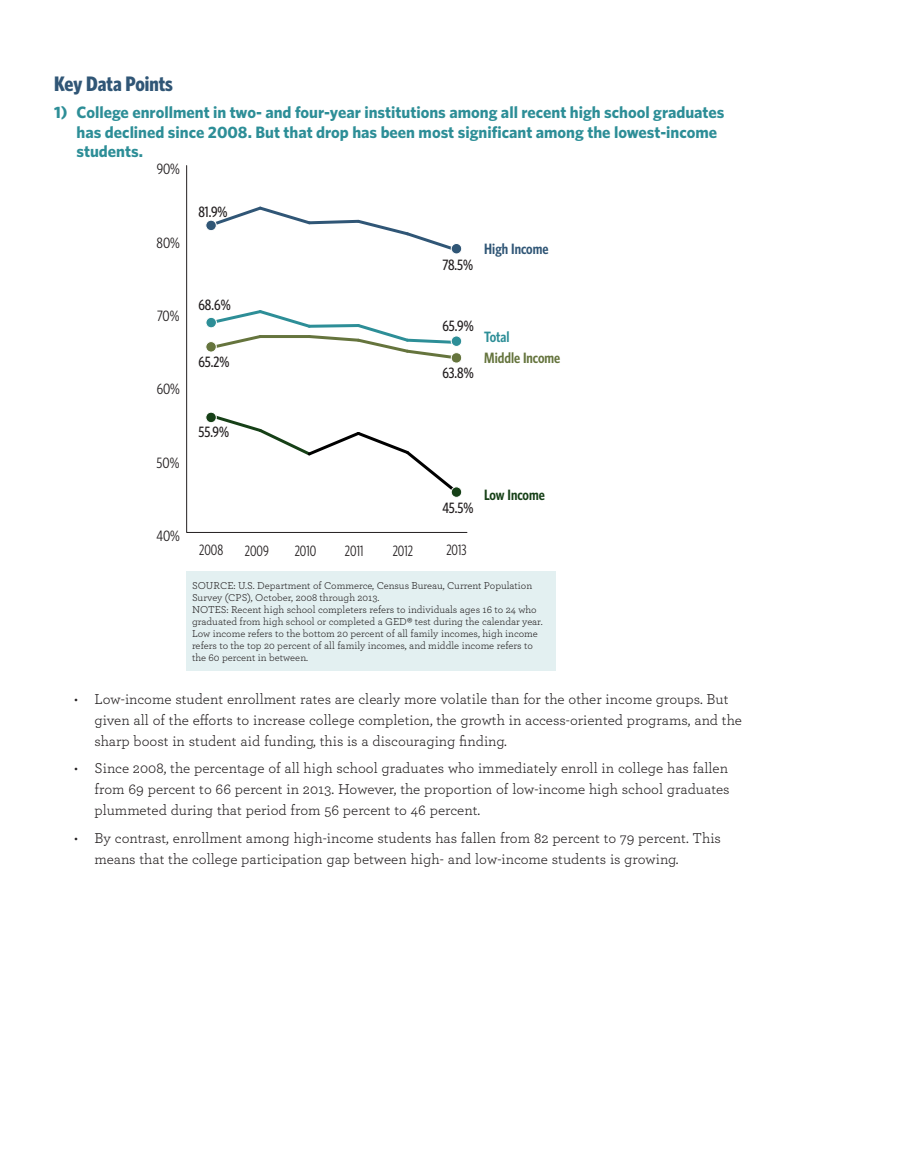
<style>
.page{position:relative;width:905px;height:1175px;background:#fff}
.page>*{position:absolute;margin:0;border:0;box-sizing:border-box;transform-origin:0 0}
.Dept_Article_Title{font:700 21px "Whitney Condensed";color:#305676}
.Key_points{font:700 16.5px/19.8px "Whitney";color:#2d8e97}
.t1{font:15px/21px "Archer";color:#231f20}
.t2{font:500 15px "Whitney Condensed";color:#231f20}
.t3{font:15px "Whitney Condensed";color:#231f20;scale:.9 1}
.t4{font:15px "Whitney Condensed";color:#231f20}
.t5{font:600 15px "Whitney Condensed";color:#65743d}
.t6{font:600 15px "Whitney Condensed";color:#305676}
.t7{font:600 15px "Whitney Condensed";color:#164017}
.t8{font:600 15px "Whitney Condensed";letter-spacing:-.005em;color:#2d8e97}
.t9{font:10.5px/12px "Archer";color:#231f20}
.s1{font-family:"Myriad"}
</style>
<div class="page">
<div style="left:186px;top:570px;width:369px;height:100px;background:#e3f0f1"></div>
<svg style="left:186px;top:165px;width:281px;height:368px"></svg>
<svg style="left:207px;top:204px;width:253px;height:50px"></svg>
<svg style="left:207px;top:412px;width:253px;height:84px"></svg>
<div style="left:206px;top:220px;width:10px;height:11px;background:#305676;border-radius:50%"></div>
<div style="left:205px;top:220px;width:12px;height:11px;border:1px solid #fff;border-radius:50%"></div>
<div style="left:205px;top:317px;width:12px;height:11px;border:1px solid #fff;border-radius:50%"></div>
<div style="left:205px;top:341px;width:12px;height:11px;border:1px solid #fff;border-radius:50%"></div>
<div style="left:206px;top:412px;width:10px;height:10px;background:#164017;border-radius:50%"></div>
<div style="left:205px;top:412px;width:12px;height:11px;border:1px solid #fff;border-radius:50%"></div>
<div style="left:451px;top:243px;width:10px;height:11px;background:#305676;border-radius:50%"></div>
<div style="left:451px;top:243px;width:11px;height:11px;border:1px solid #fff;border-radius:50%"></div>
<svg style="left:207px;top:308px;width:257px;height:58px"></svg>
<div style="left:451px;top:487px;width:10px;height:10px;background:#164017;border-radius:50%"></div>
<div style="left:451px;top:486px;width:11px;height:11px;border:1px solid #fff;border-radius:50%"></div>
<p class="Dept_Article_Title" style="left:54px;top:71px;width:120px">Key Data Points</p>
<p class="Key_points" style="left:76px;top:102px;width:649px;text-indent:-22px">1) College enrollment in two- and four-year institutions among all recent high school graduates has declined since 2008. But that drop has been most significant among the lowest-income students.</p>
<p class="t4" style="left:157px;top:160px;width:25px">90%</p>
<p class="t4" style="left:157px;top:233px;width:25px">80%</p>
<p class="t4" style="left:157px;top:307px;width:24px">70%</p>
<p class="t4" style="left:157px;top:380px;width:25px">60%</p>
<p class="t4" style="left:157px;top:453px;width:24px">50%</p>
<p class="t4" style="left:156px;top:527px;width:25px">40%</p>
<p class="t2" style="left:198px;top:203px;width:31px">81.9%</p>
<p class="t2" style="left:198px;top:295px;width:34px">68.6%</p>
<p class="t2" style="left:198px;top:352px;width:33px">65.2%</p>
<p class="t2" style="left:198px;top:422px;width:32px">55.9%</p>
<p class="t2" style="left:442px;top:256px;width:32px">78.5%</p>
<p class="t6" style="left:484px;top:239px;width:66px">High Income</p>
<p class="t2" style="left:442px;top:316px;width:33px">65.9%</p>
<p class="t2" style="left:442px;top:363px;width:33px">63.8%</p>
<p class="t8" style="left:484px;top:327px;width:27px">Total</p>
<p class="t5" style="left:484px;top:348px;width:78px">Middle Income</p>
<p class="t2" style="left:442px;top:498px;width:33px">45.5%</p>
<p class="t7" style="left:484px;top:485px;width:62px">Low Income</p>
<p class="t3" style="left:199px;top:541px;width:28px">2008</p>
<p class="t3" style="left:446px;top:541px;width:24px">2013</p>
<p class="t9" style="left:192px;top:579px;width:352px">SOURCE: U.S. Department of Commerce, Census Bureau, Current Population Survey (CPS), October, 2008 through 2013.<br>NOTES: Recent high school completers refers to individuals ages 16 to 24 who graduated from high school or completed a GED<span class="s1">®</span> test during the calendar year.<br>Low income refers to the bottom 20 percent of all family incomes, high income refers to the top 20 percent of all family incomes, and middle income refers to the 60 percent in between.</p>
<p class="t3" style="left:245px;top:541px;width:28px">2009</p>
<p class="t3" style="left:295px;top:541px;width:25px">2010</p>
<p class="t3" style="left:345px;top:541px;width:22px">2011</p>
<p class="t3" style="left:392px;top:541px;width:24px">2012</p>
<p class="t1" style="left:94px;top:687px;width:649px;text-indent:-20px">• Low-income student enrollment rates are clearly more volatile than for the other income groups. But given all of the efforts to increase college completion, the growth in access-oriented programs, and the sharp boost in student aid funding, this is a discouraging finding.</p>
<p class="t1" style="left:94px;top:757px;width:636px;text-align:justify;text-indent:-20px">• Since 2008, the percentage of all high school graduates who immediately enroll in college has fallen from 69 percent to 66 percent in 2013. However, the proportion of low-income high school graduates plummeted during that period from 56 percent to 46 percent.</p>
<p class="t1" style="left:94px;top:827px;width:628px;text-indent:-20px">• By contrast, enrollment among high-income students has fallen from 82 percent to 79 percent. This means that the college participation gap between high- and low-income students is growing.</p>
</div>
